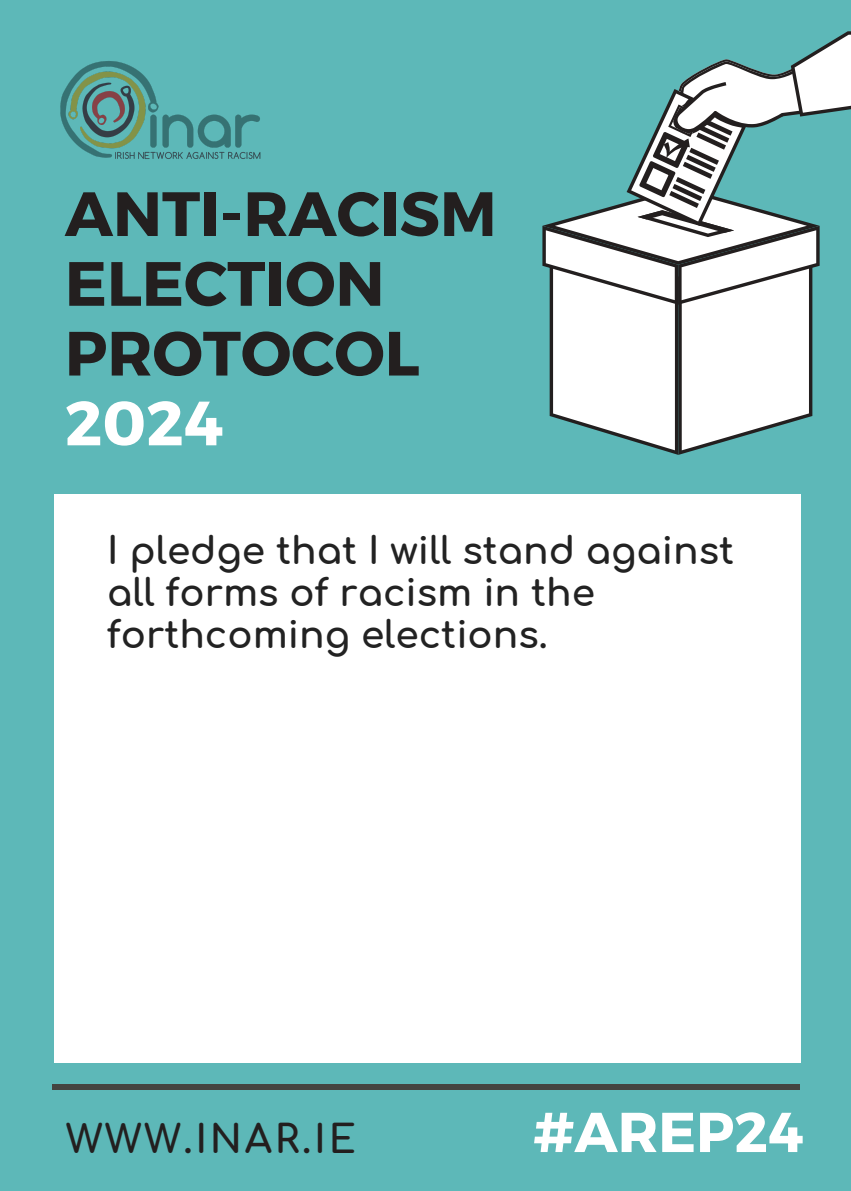
<style>
.page{position:relative;width:851px;height:1191px;background:#fff}
.page>*{position:absolute;margin:0;border:0;box-sizing:border-box;transform-origin:0 0}
.t1{font:700 62.4px/69.8px "Montserrat";color:#231f1f}
.t2{font:700 56.05px "Montserrat";color:#fff}
.t3{font:700 38.8px "Comfortaa";letter-spacing:.07em;color:#231f1f}
.t4{font:700 37.45px/42.4px "Comfortaa";color:#222}
.s1{color:#fff}
</style>
<div class="page">
<div style="left:0;top:0;width:850px;height:1191px;background:#5db8b8"></div>
<div style="left:52px;top:1084px;width:747px;height:5px;background:#444440"></div>
<svg style="left:542px;top:31px;width:308px;height:424px"></svg>
<div style="left:54px;top:494px;width:746px;height:568px;background:#fff"></div>
<img style="left:60px;top:61px;width:201px;height:98px">
<p class="t1" style="left:65px;top:176px;width:433px">ANTI-RACISM<br>ELECTION<br>PROTOCOL<br><span class="s1">2024</span></p>
<p class="t4" style="left:107px;top:530px;width:628px">I pledge that I will stand against all forms of racism in the forthcoming elections.</p>
<p class="t3" style="left:66px;top:1118px;width:291px">WWW.INAR.IE</p>
<h1 class="t2" style="left:533px;top:1095px;width:272px">#AREP24</h1>
</div>
